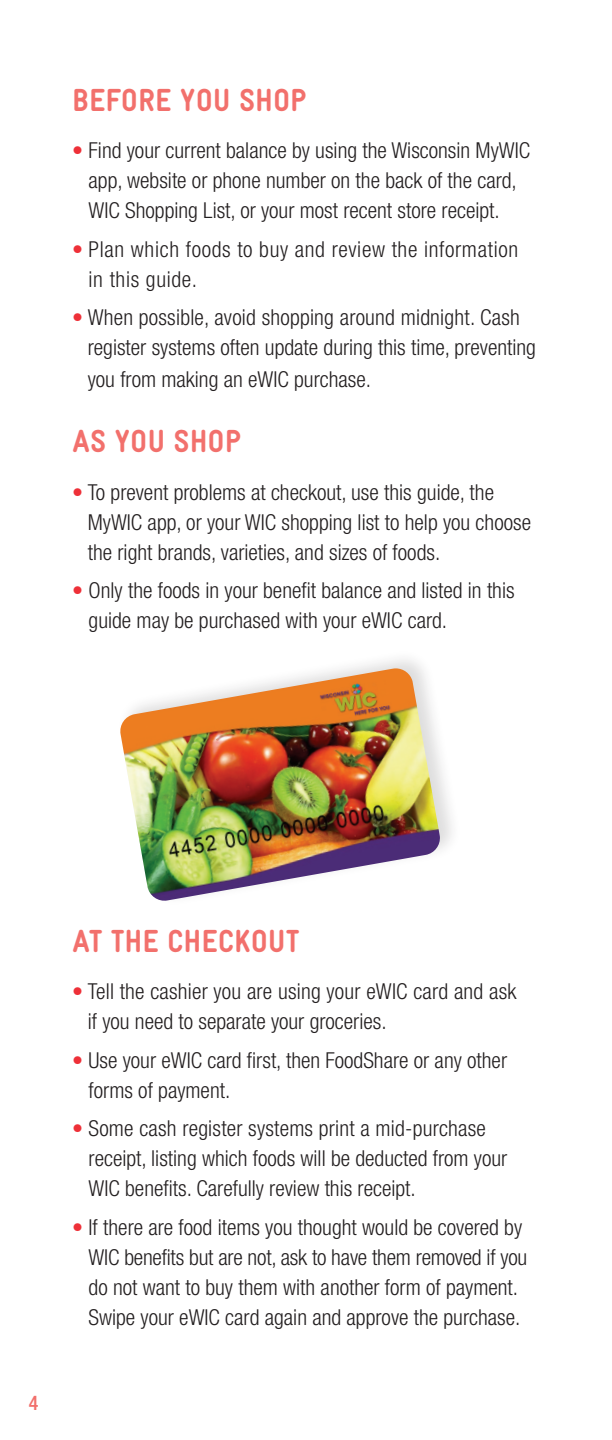
<style>
.page{position:relative;width:612px;height:1440px;background:#fff}
.page>*{position:absolute;margin:0;border:0;box-sizing:border-box;transform-origin:0 0}
.t1{font:900 32px "Gravur Condensed";letter-spacing:.02em;color:#f2706c}
.t2{font:300 condensed 22px/30px "Helvetica Neue LT Std";color:#231f20}
.t3{font:300 condensed 22px/30px "Helvetica Neue LT Std";letter-spacing:.03em;color:#231f20}
.t4{font:500 condensed 20px "Helvetica Neue LT Std";color:#f2706c}
.s1{color:#ee3038}
</style>
<div class="page">
<img style="left:120px;top:668px;width:321px;height:233px">
<h1 class="t1" style="left:72px;top:82px;width:235px">BEFORE YOU SHOP</h1>
<p class="t2" style="left:89px;top:135px;width:443px;text-indent:-16px"><span class="s1">•</span> Find your current balance by using the Wisconsin MyWIC app, website or phone number on the back of the card,<br>WIC Shopping List, or your most recent store receipt.</p>
<p class="t3" style="left:89px;top:234px;width:431px;text-indent:-16px"><span class="s1">•</span> Plan which foods to buy and review the information in this guide.</p>
<p class="t2" style="left:88px;top:302px;width:450px;line-height:30.6px;text-indent:-15px"><span class="s1">•</span> When possible, avoid shopping around midnight. Cash register systems often update during this time, preventing you from making an eWIC purchase.</p>
<h1 class="t1" style="left:72px;top:424px;width:170px">AS YOU SHOP</h1>
<p class="t2" style="left:88px;top:477px;width:445px;text-indent:-15px"><span class="s1">•</span> To prevent problems at checkout, use this guide, the<br>MyWIC app, or your WIC shopping list to help you choose the right brands, varieties, and sizes of foods.</p>
<p class="t2" style="left:89px;top:575px;width:428px;text-indent:-16px"><span class="s1">•</span> Only the foods in your benefit balance and listed in this guide may be purchased with your eWIC card.</p>
<p class="t4" style="left:29px;top:1391px;width:11px">4</p>
<h1 class="t1" style="left:72px;top:923px;width:228px">AT THE CHECKOUT</h1>
<p class="t2" style="left:88px;top:976px;width:430px;text-indent:-15px"><span class="s1">•</span> Tell the cashier you are using your eWIC card and ask if you need to separate your groceries.</p>
<p class="t2" style="left:89px;top:1045px;width:420px;text-indent:-16px"><span class="s1">•</span> Use your eWIC card first, then FoodShare or any other forms of payment.</p>
<p class="t2" style="left:89px;top:1113px;width:420px;text-indent:-16px"><span class="s1">•</span> Some cash register systems print a mid-purchase receipt, listing which foods will be deducted from your<br>WIC benefits. Carefully review this receipt.</p>
<p class="t2" style="left:89px;top:1212px;width:440px;text-indent:-16px"><span class="s1">•</span> If there are food items you thought would be covered by WIC benefits but are not, ask to have them removed if you do not want to buy them with another form of payment.<br>Swipe your eWIC card again and approve the purchase.</p>
</div>
